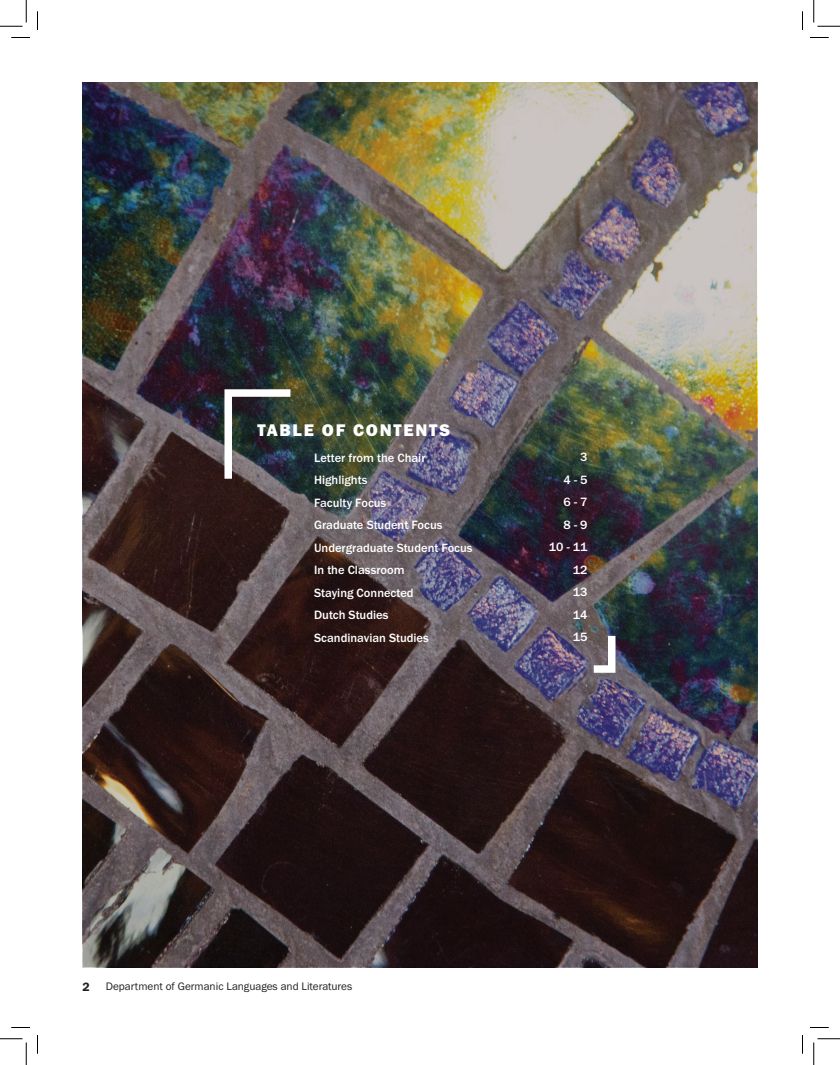
<style>
.page{position:relative;width:840px;height:1065px;background:#fff}
.page>*{position:absolute;margin:0;border:0;box-sizing:border-box;transform-origin:0 0}
.t1{font:17.5px "Franklin Gothic URW Hea";letter-spacing:.1em;color:#fff}
.t2{font:500 12.5px "Franklin Gothic URW";color:#fff}
.t3{font:12.5px "Franklin Gothic URW Dem";color:#231f20}
.t4{font:11.25px "Franklin Gothic URW Boo";color:#231f20}
</style>
<div class="page">
<img style="left:83px;top:82px;width:674px;height:885px">
<img style="left:221px;top:386px;width:77px;height:100px">
<svg style="left:586px;top:628px;width:33px;height:49px"></svg>
<svg style="left:11px;top:37px;width:19px;height:1px"></svg>
<svg style="left:810px;top:37px;width:19px;height:1px"></svg>
<svg style="left:11px;top:1027px;width:19px;height:1px"></svg>
<svg style="left:810px;top:1027px;width:19px;height:1px"></svg>
<svg style="left:37px;top:11px;width:1px;height:19px"></svg>
<svg style="left:37px;top:1035px;width:1px;height:19px"></svg>
<svg style="left:802px;top:11px;width:1px;height:19px"></svg>
<svg style="left:802px;top:1035px;width:1px;height:19px"></svg>
<svg style="left:0;top:0;width:27px;height:27px"></svg>
<svg style="left:0;top:1039px;width:27px;height:26px"></svg>
<svg style="left:814px;top:0;width:26px;height:27px"></svg>
<svg style="left:814px;top:1039px;width:26px;height:26px"></svg>
<p class="t1" style="left:257px;top:419px;width:194px">TABLE OF CONTENTS</p>
<p class="t2" style="left:314px;top:450px;width:113px">Letter from the Chair</p>
<p class="t2" style="left:314px;top:472px;width:55px">Highlights</p>
<p class="t2" style="left:314px;top:495px;width:74px">Faculty Focus</p>
<p class="t2" style="left:314px;top:517px;width:130px">Graduate Student Focus</p>
<p class="t2" style="left:314px;top:540px;width:160px">Undergraduate Student Focus</p>
<p class="t2" style="left:314px;top:562px;width:92px">In the Classroom</p>
<p class="t2" style="left:314px;top:585px;width:101px">Staying Connected</p>
<p class="t2" style="left:314px;top:607px;width:76px">Dutch Studies</p>
<p class="t2" style="left:314px;top:630px;width:116px">Scandinavian Studies</p>
<p class="t2" style="left:580px;top:449px;width:9px">3</p>
<p class="t2" style="left:564px;top:472px;width:25px">4 - 5</p>
<p class="t2" style="left:564px;top:494px;width:25px">6 - 7</p>
<p class="t2" style="left:564px;top:517px;width:25px">8 - 9</p>
<p class="t2" style="left:549px;top:539px;width:40px">10 - 11</p>
<p class="t2" style="left:573px;top:562px;width:16px">12</p>
<p class="t2" style="left:573px;top:584px;width:16px">13</p>
<p class="t2" style="left:573px;top:607px;width:16px">14</p>
<p class="t2" style="left:573px;top:629px;width:16px">15</p>
<p class="t3" style="left:82px;top:979px;width:9px">2</p>
<p class="t4" style="left:106px;top:979px;width:248px">Department of Germanic Languages and Literatures</p>
</div>
